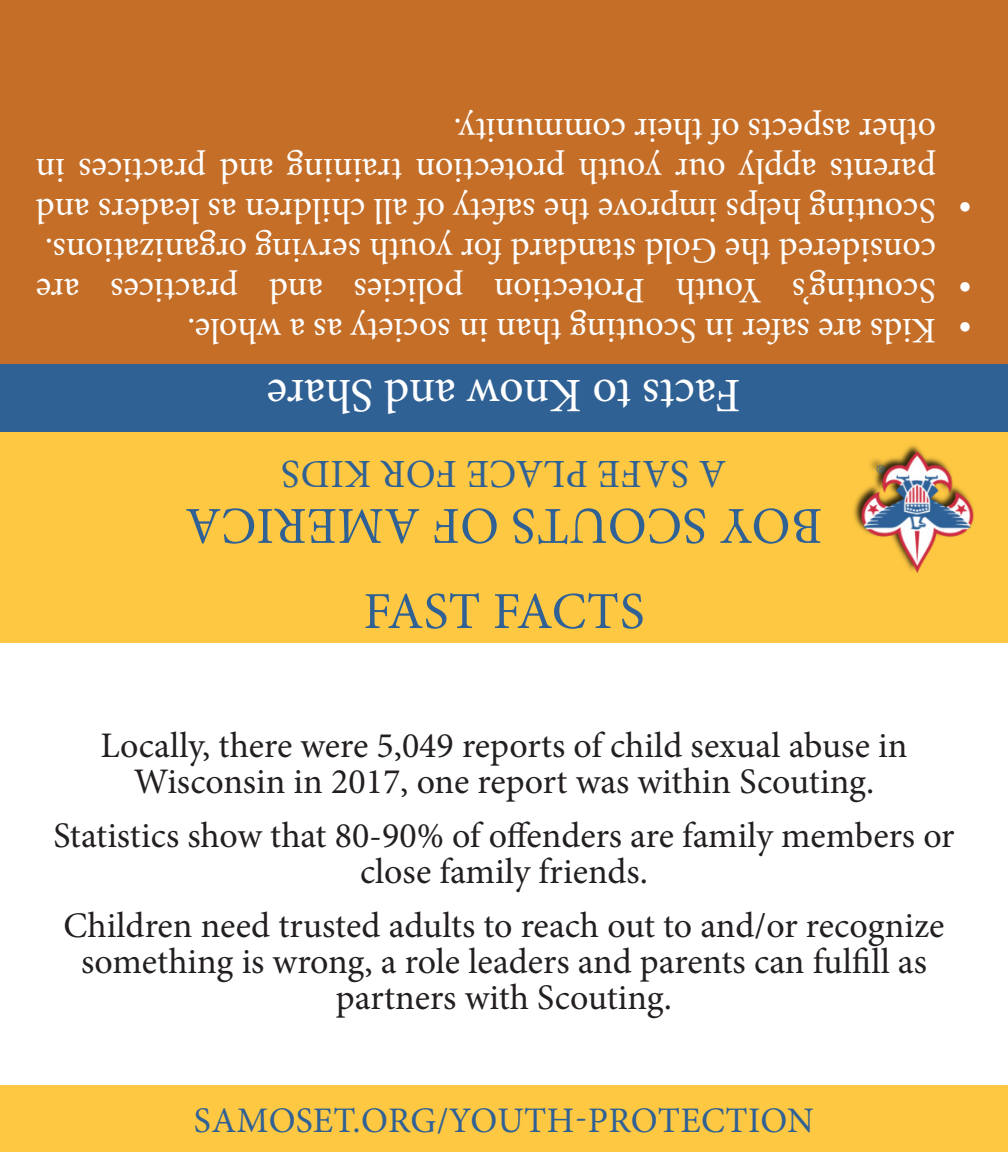
<style>
.page{position:relative;width:1008px;height:1152px;background:#fff}
.page>*{position:absolute;margin:0;border:0;box-sizing:border-box;transform-origin:0 0}
.t1{font:52px "Minion Pro";letter-spacing:.01em;color:#306195}
.t2{font:48px "Minion Pro";letter-spacing:-.005em;color:#fff}
.t3{font:40px "Minion Pro";letter-spacing:.01em;color:#306195}
.t4{font:36px/36px "Minion Pro";color:#231f20;text-align:center}
.t5{font:36px/40px "Minion Pro";color:#fff}
.t6{font:36px "Minion Pro";letter-spacing:.005em;color:#306195}
</style>
<div class="page">
<div style="left:0;top:432px;width:1008px;height:144px;background:#fec842"></div>
<div style="left:0;top:364px;width:1008px;height:68px;background:#306195"></div>
<div style="left:0;top:0;width:1008px;height:364px;background:#c46e28"></div>
<div style="left:0;top:576px;width:1008px;height:66px;background:#fec842"></div>
<div style="left:0;top:1086px;width:1008px;height:66px;background:#fec842"></div>
<img style="left:853px;top:445px;width:121px;height:129px">
<p class="t5" style="left:936px;top:191px;width:902px;rotate:-180deg">parents apply our youth protection training and practices in other aspects of their community.</p>
<p class="t5" style="left:936px;top:231px;width:902px;rotate:-180deg">Scouting helps improve the safety of all children as leaders and</p>
<p class="t5" style="left:936px;top:271px;width:893px;rotate:-180deg">considered the Gold standard for youth serving organizations.</p>
<p class="t5" style="left:936px;top:311px;width:901px;rotate:-180deg">Scouting’s Youth Protection policies and practices are</p>
<p class="t5" style="left:936px;top:351px;width:750px;rotate:-180deg">Kids are safer in Scouting than in society as a whole.</p>
<p class="t2" style="left:741px;top:428px;width:475px;rotate:-180deg">Facts to Know and Share</p>
<p class="t3" style="left:727px;top:501px;width:447px;rotate:-180deg">A SAFE PLACE FOR KIDS</p>
<p class="t1" style="left:823px;top:561px;width:639px;rotate:-180deg">BOY SCOUTS OF AMERICA</p>
<p class="t1" style="left:363px;top:577px;width:283px">FAST FACTS</p>
<p class="t5" style="left:972px;top:231px;width:16px;rotate:-180deg">•</p>
<p class="t5" style="left:972px;top:311px;width:16px;rotate:-180deg">•</p>
<p class="t5" style="left:972px;top:351px;width:16px;rotate:-180deg">•</p>
<p class="t4" style="left:100px;top:728px;width:809px">Locally, there were 5,049 reports of child sexual abuse in<br>Wisconsin in 2017, one report was within Scouting.</p>
<p class="t4" style="left:53px;top:818px;width:903px">Statistics show that 80-90% of offenders are family members or close family friends.</p>
<p class="t4" style="left:63px;top:908px;width:883px">Children need trusted adults to reach out to and/or recognize something is wrong, a role leaders and parents can fulfill as partners with Scouting.</p>
<p class="t6" style="left:194px;top:1096px;width:622px">SAMOSET.ORG/YOUTH-PROTECTION</p>
</div>
